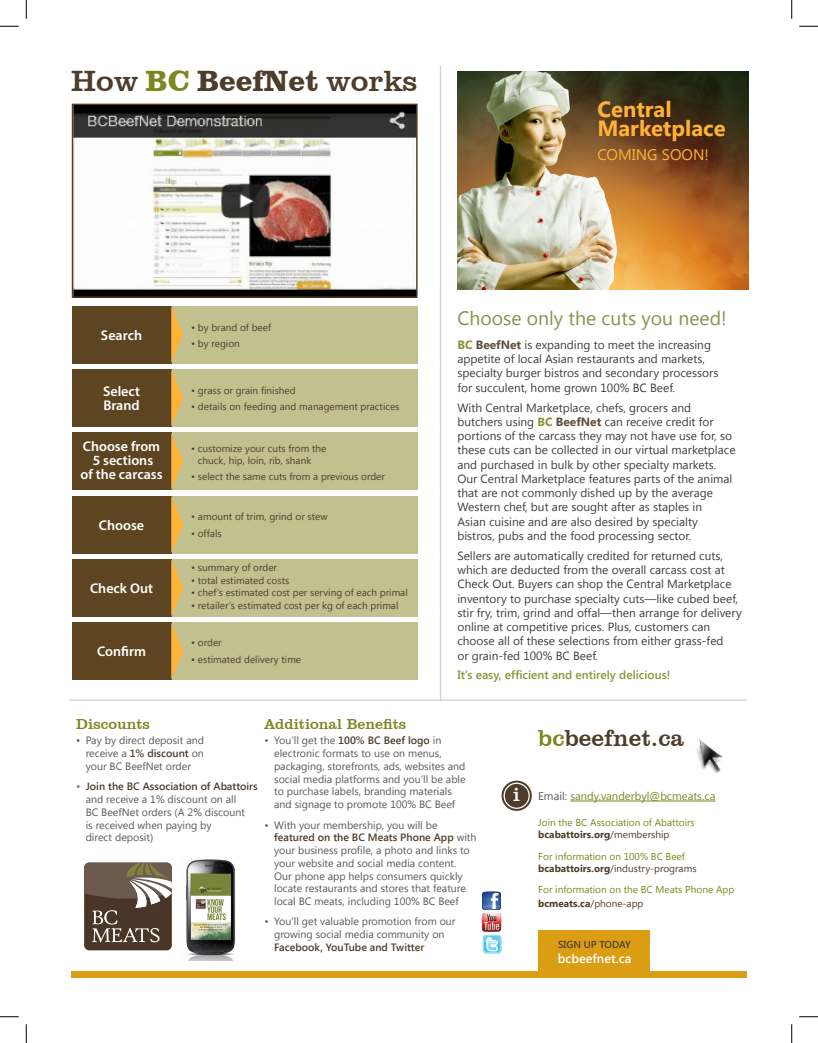
<style>
.page{position:relative;width:818px;height:1043px;background:#fff}
.page>*{position:absolute;margin:0;border:0;box-sizing:border-box;transform-origin:0 0}
.t1{font:30px "Clarendon BT";color:#4e3d2a}
.t2{font:23.75px "Clarendon BT";color:#4e3d2a}
.Bullets{font:700 22px/19.4px "Segoe UI";color:#ffb238}
.Bullets-2{font:19.38px "Segoe UI";color:#8c8f4f}
.t3{font:19.38px "Clarendon BT";color:#fff}
.Bullets-3{font:15.25px "Segoe UI";color:#ffb238}
.Bullets-4{font:14.75px "Clarendon BT";color:#7e8620}
.Subhead{font:14.75px "Clarendon BT";color:#7e8620}
.t4{font:600 14.12px/14.1px "Myriad Pro";color:#fff;text-align:center}
.t5{font:600 12.75px "Segoe UI";color:#fff}
.Bullets-5{font:11.88px/14.2px "Segoe UI";color:#3e3e3f}
.Bullets-6{font:600 11.88px "Segoe UI";color:#8b9239}
.t6{font:11.25px "Segoe UI";color:#7e8620}
.Bullets-7{font:10.62px/12.8px "Segoe UI";color:#57585a}
.t7{font:10px/11.2px "Segoe UI";color:#4e3d2a}
.t8{font:10px/12px "Segoe UI";color:#7e8620}
.t9{font:600 10px "Segoe UI";color:#4e3d2a}
.s1{font-weight:700;color:#7e8620}
.s2{font-weight:700}
.s3{font-weight:700;color:#8b9239}
.s4{font-weight:700;color:#5e4e3d}
.s5{font-weight:600;color:#4e3d2a}
.s6{color:#6c6d70}
.s7{color:#7e8620}
.s8{color:#57585a}
.s9{font-weight:700;color:#4e3d2a}
.s10{color:#4e3d2a}
</style>
<div class="page">
<img style="left:696px;top:739px;width:27px;height:34px">
<hr style="left:570px;top:800px;width:145px;height:1px;background:#7e8620">
<svg style="left:501px;top:780px;width:30px;height:31px"></svg>
<div style="left:504px;top:783px;width:25px;height:25px;background:#4e3d2a;border-radius:50%"></div>
<div style="left:503px;top:782px;width:26px;height:26px;border:1px solid #fff;border-radius:50%"></div>
<img style="left:457px;top:71px;width:291px;height:218px">
<img style="left:185px;top:859px;width:50px;height:101px">
<svg style="left:482px;top:892px;width:18px;height:17px"></svg>
<img style="left:481px;top:912px;width:21px;height:20px">
<svg style="left:483px;top:934px;width:18px;height:19px"></svg>
<hr style="left:440px;top:65px;width:1px;height:635px;background:#d1d2d4">
<div style="left:157px;top:306px;width:260px;height:57px;background:#c2c08f"></div>
<div style="left:157px;top:369px;width:260px;height:58px;background:#c2c08f"></div>
<div style="left:157px;top:432px;width:260px;height:58px;background:#c2c08f"></div>
<div style="left:157px;top:496px;width:260px;height:57px;background:#c2c08f"></div>
<div style="left:157px;top:559px;width:260px;height:57px;background:#c2c08f"></div>
<div style="left:157px;top:622px;width:260px;height:58px;background:#c2c08f"></div>
<img style="left:74px;top:106px;width:341px;height:190px">
<div style="left:72px;top:104px;width:345px;height:194px;border:1px solid #4e3d2a"></div>
<div style="left:72px;top:306px;width:99px;height:57px;background:#5e4522"></div>
<div style="left:72px;top:369px;width:99px;height:58px;background:#5e4522"></div>
<div style="left:72px;top:432px;width:99px;height:58px;background:#5e4522"></div>
<div style="left:72px;top:496px;width:99px;height:57px;background:#5e4522"></div>
<div style="left:72px;top:559px;width:99px;height:57px;background:#5e4522"></div>
<div style="left:72px;top:622px;width:99px;height:58px;background:#5e4522"></div>
<svg style="left:171px;top:306px;width:12px;height:57px"></svg>
<svg style="left:171px;top:369px;width:12px;height:57px"></svg>
<svg style="left:171px;top:432px;width:12px;height:58px"></svg>
<svg style="left:171px;top:496px;width:12px;height:57px"></svg>
<svg style="left:171px;top:559px;width:12px;height:57px"></svg>
<svg style="left:171px;top:622px;width:12px;height:57px"></svg>
<div style="left:84px;top:862px;width:88px;height:88px;background:#4a3628;border-radius:5px"></div>
<svg style="left:84px;top:862px;width:88px;height:80px"></svg>
<div style="left:538px;top:930px;width:111px;height:46px;background:#db9d14"></div>
<div style="left:71px;top:971px;width:675px;height:7px;background:#db9d14"></div>
<hr style="left:69px;top:699px;width:677px;height:1px;background:#d1d2d4">
<svg style="left:0;top:25px;width:19px;height:2px"></svg>
<svg style="left:799px;top:25px;width:19px;height:2px"></svg>
<svg style="left:0;top:1016px;width:19px;height:1px"></svg>
<svg style="left:799px;top:1016px;width:19px;height:1px"></svg>
<svg style="left:25px;top:0;width:2px;height:19px"></svg>
<svg style="left:25px;top:1024px;width:2px;height:18px"></svg>
<svg style="left:791px;top:0;width:1px;height:19px"></svg>
<svg style="left:791px;top:1024px;width:1px;height:18px"></svg>
<p class="t1" style="left:71px;top:62px;width:348px">How <span class="s1">BC</span> <span class="s2">BeefNet</span> works</p>
<p class="Bullets" style="left:597px;top:98px;width:130px">Central<br>Marketplace</p>
<p class="Bullets-3" style="left:597px;top:144px;width:113px">COMING SOON!</p>
<p class="t4" style="left:101px;top:327px;width:43px">Search</p>
<p class="t4" style="left:103px;top:383px;width:38px">Select</p>
<p class="t4" style="left:103px;top:398px;width:38px">Brand</p>
<p class="t4" style="left:80px;top:439px;width:84px">Choose from<br>5 sections<br>of the carcass</p>
<p class="t4" style="left:99px;top:517px;width:47px">Choose</p>
<p class="t4" style="left:90px;top:580px;width:64px">Check Out</p>
<p class="t4" style="left:97px;top:644px;width:50px">Confirm</p>
<p class="t7" style="left:191px;top:321px;width:82px">• by brand of beef</p>
<p class="t7" style="left:191px;top:337px;width:50px">• by region</p>
<p class="t7" style="left:191px;top:384px;width:106px">• grass or grain finished</p>
<p class="t7" style="left:191px;top:400px;width:210px">• details on feeding and management practices</p>
<p class="t7" style="left:198px;top:443px;width:130px;text-indent:-7px">• customize your cuts from the chuck, hip, loin, rib, shank</p>
<p class="t7" style="left:191px;top:470px;width:195px">• select the same cuts from a previous order</p>
<p class="t7" style="left:191px;top:510px;width:138px">• amount of trim, grind or stew</p>
<p class="t7" style="left:191px;top:527px;width:32px">• offals</p>
<p class="t7" style="left:191px;top:562px;width:87px">• summary of order</p>
<p class="t7" style="left:191px;top:574px;width:100px">• total estimated costs</p>
<p class="t7" style="left:191px;top:587px;width:218px">• chef’s estimated cost per serving of each primal</p>
<p class="t7" style="left:191px;top:599px;width:209px">• retailer’s estimated cost per kg of each primal</p>
<p class="t7" style="left:191px;top:636px;width:32px">• order</p>
<p class="t7" style="left:191px;top:653px;width:111px">• estimated delivery time</p>
<p class="Bullets-2" style="left:457px;top:304px;width:271px">Choose only the cuts you need!</p>
<p class="Bullets-5" style="left:457px;top:337px;width:262px"><span class="s3">BC</span> <span class="s4">BeefNet</span> is expanding to meet the increasing appetite of local Asian restaurants and markets, specialty burger bistros and secondary processors for succulent, home grown 100% BC Beef.</p>
<p class="Bullets-5" style="left:457px;top:399px;width:279px">With Central Marketplace, chefs, grocers and butchers using <span class="s3">BC</span> <span class="s4">BeefNet</span> can receive credit for portions of the carcass they may not have use for, so these cuts can be collected in our virtual marketplace and purchased in bulk by other specialty markets.<br>Our Central Marketplace features parts of the animal that are not commonly dished up by the average Western chef, but are sought after as staples in<br>Asian cuisine and are also desired by specialty bistros, pubs and the food processing sector.</p>
<p class="Bullets-5" style="left:457px;top:548px;width:286px">Sellers are automatically credited for returned cuts, which are deducted from the overall carcass cost at Check Out. Buyers can shop the Central Marketplace inventory to purchase specialty cuts—like cubed beef, stir fry, trim, grind and offal—then arrange for delivery online at competitive prices. Plus, customers can choose all of these selections from either grass-fed<br>or grain-fed 100% BC Beef.</p>
<p class="Bullets-6" style="left:457px;top:667px;width:214px">It’s easy, efficient and entirely delicious!</p>
<p class="Bullets-4" style="left:264px;top:715px;width:143px">Additional Benefits</p>
<p class="Bullets-7" style="left:274px;top:733px;width:193px;text-indent:-10px">• You’ll get the <span class="s5">100% BC Beef logo</span> in electronic formats to use on menus, packaging, storefronts, ads, websites and social media platforms and you’ll be able to purchase labels, branding materials and signage to promote 100% BC Beef</p>
<p class="Bullets-7" style="left:274px;top:818px;width:204px;text-indent:-10px">• With your membership, you will be <span class="s5">featured on the BC Meats Phone App</span> with your business profile, a photo and links to your website and social media content.<br>Our phone app helps consumers quickly locate restaurants and stores that feature local BC meats, including 100% BC Beef</p>
<p class="Bullets-7" style="left:274px;top:914px;width:183px;text-indent:-10px">• You’ll get valuable promotion from our growing social media community on<br><span class="s5">Facebook, YouTube and Twitter</span></p>
<p class="Subhead" style="left:76px;top:715px;width:75px">Discounts</p>
<p class="Bullets-7" style="left:86px;top:733px;width:120px;text-align:justify;text-indent:-10px">• Pay by direct deposit and receive a <span class="s5">1% discount</span> on your BC BeefNet order</p>
<p class="Bullets-7" style="left:86px;top:779px;width:174px;text-indent:-10px"><span class="s6">•</span> <span class="s5">Join the BC Association of Abattoirs </span>and receive a 1% discount on all<br>BC BeefNet orders (A 2% discount<br>is received when paying by<br>direct deposit)</p>
<p class="t3" style="left:513px;top:782px;width:8px">i</p>
<p class="t2" style="left:538px;top:722px;width:147px"><span class="s7">bc</span>beefnet.ca</p>
<p class="t6" style="left:538px;top:788px;width:179px"><span class="s8">Email:</span> sandy.vanderbyl@bcmeats.ca</p>
<p class="t8" style="left:538px;top:815px;width:158px">Join the BC Association of Abattoirs <span class="s9">bcabattoirs.org</span><span class="s10">/membership</span></p>
<p class="t8" style="left:538px;top:849px;width:160px">For information on 100% BC Beef <span class="s9">bcabattoirs.org</span><span class="s10">/industry-programs</span></p>
<p class="t8" style="left:538px;top:882px;width:197px;line-height:13.5px">For information on the BC Meats Phone App <span class="s9">bcmeats.ca</span><span class="s10">/phone-app</span></p>
<p class="t9" style="left:558px;top:937px;width:74px">SIGN UP TODAY</p>
<p class="t5" style="left:557px;top:950px;width:75px">bcbeefnet.ca</p>
</div>
